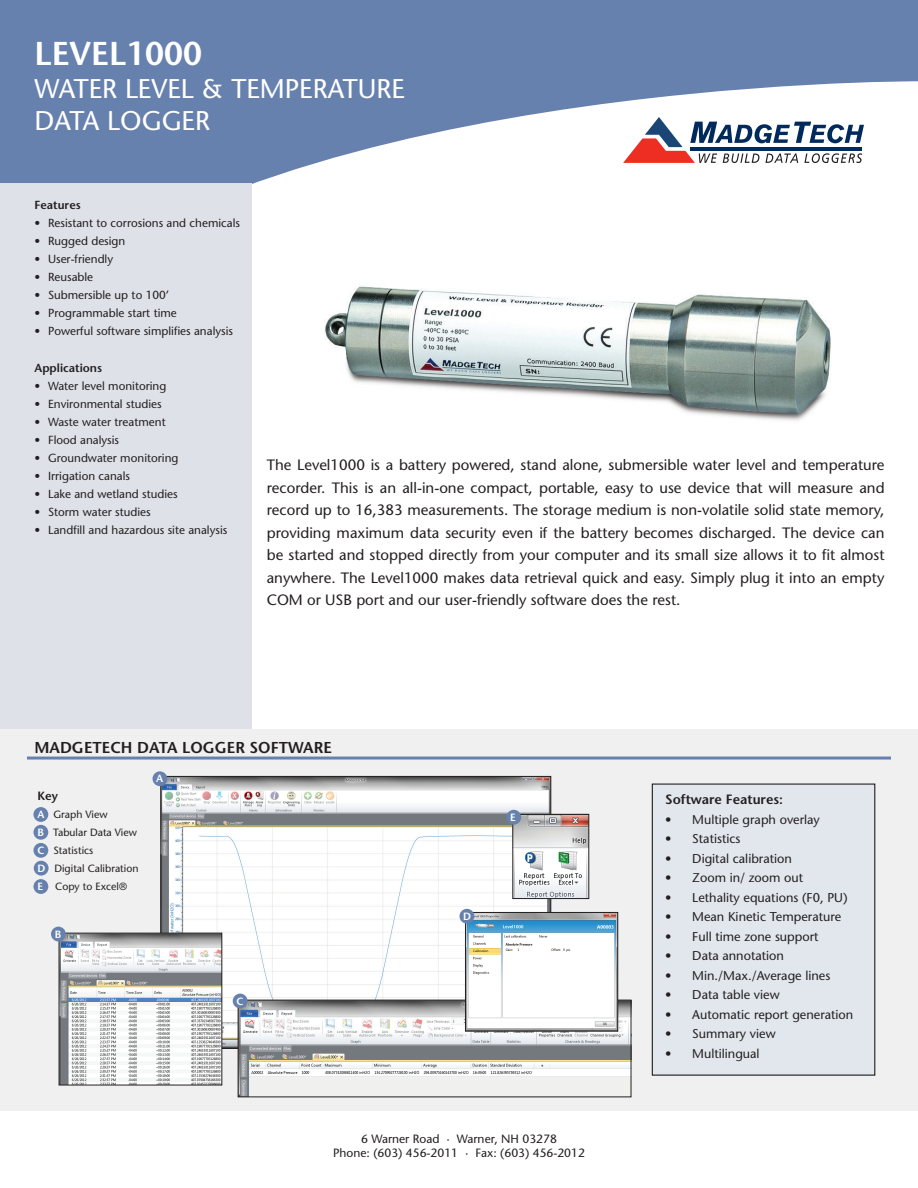
<style>
.page{position:relative;width:918px;height:1188px;background:#fff}
.page>*{position:absolute;margin:0;border:0;box-sizing:border-box;transform-origin:0 0}
.t1{font:600 33px "Stone Sans";color:#fff}
.t2{font:27px/32.4px "Stone Sans";color:#fff}
.t3{font:600 15.75px "Stone Sans";color:#231f20}
.t4{font:15px/22.5px "Stone Sans";color:#231f20;text-align:justify}
.t5{font:600 13.5px "Stone Sans";color:#231f20}
.t6{font:12.75px "Stone Sans";color:#231f20}
.t7{font:12px/14.4px "Stone Sans";color:#231f20;text-align:center}
.t8{font:600 12px "Stone Sans";color:#231f20}
.t9{font:11.7px "Stone Sans";color:#231f20}
.t10{font:600 11.7px "Stone Sans";color:#231f20}
.t11{font:10.5px/18px "Stone Sans";color:#231f20}
.t12{font:600 10.5px "Stone Sans";color:#fff}
.s1{font-weight:600;color:#fff}
</style>
<div class="page">
<svg style="left:0;top:0;width:918px;height:184px;fill:#6681ad"></svg>
<div style="left:0;top:184px;width:252px;height:572px;background:#dfe1e9"></div>
<svg style="left:623px;top:117px;width:241px;height:46px"></svg>
<hr style="left:690px;top:147px;width:172px;height:4px;background:#00295c">
<div style="left:0;top:729px;width:918px;height:381px;background:#f0f0f0"></div>
<hr style="left:27px;top:757px;width:864px;height:3px;background:#6681ad">
<div style="left:33px;top:879px;width:15px;height:15px;background:#6681ad;border-radius:50%"></div>
<div style="left:652px;top:784px;width:223px;height:291px;background:#e2e7ee"></div>
<div style="left:652px;top:784px;width:223px;height:292px;border:1px solid #231f20"></div>
<div style="left:33px;top:807px;width:15px;height:15px;background:#6681ad;border-radius:50%"></div>
<div style="left:33px;top:825px;width:15px;height:15px;background:#6681ad;border-radius:50%"></div>
<div style="left:33px;top:843px;width:15px;height:15px;background:#6681ad;border-radius:50%"></div>
<div style="left:34px;top:861px;width:15px;height:15px;background:#6681ad;border-radius:50%"></div>
<img style="left:163px;top:778px;width:386px;height:269px">
<img style="left:61px;top:935px;width:159px;height:148px">
<div style="left:59px;top:933px;width:163px;height:152px;border:1px solid #231f20"></div>
<img style="left:240px;top:1002px;width:389px;height:93px">
<div style="left:238px;top:1000px;width:393px;height:97px;border:1px solid #231f20"></div>
<img style="left:467px;top:914px;width:149px;height:116px">
<div style="left:465px;top:912px;width:153px;height:120px;border:1px solid #231f20"></div>
<img style="left:514px;top:816px;width:73px;height:81px">
<div style="left:512px;top:814px;width:77px;height:85px;border:1px solid #231f20"></div>
<div style="left:459px;top:909px;width:15px;height:15px;background:#6681ad;border-radius:50%"></div>
<div style="left:233px;top:994px;width:15px;height:14px;background:#6681ad;border-radius:50%"></div>
<div style="left:51px;top:927px;width:15px;height:14px;background:#6681ad;border-radius:50%"></div>
<div style="left:506px;top:810px;width:15px;height:15px;background:#6681ad;border-radius:50%"></div>
<div style="left:153px;top:771px;width:14px;height:15px;background:#6681ad;border-radius:50%"></div>
<img style="left:325px;top:286px;width:506px;height:135px">
<h1 class="t1" style="left:35px;top:34px;width:169px">LEVEL1000</h1>
<h2 class="t2" style="left:35px;top:72px;width:372px">WATER LEVEL &amp; TEMPERATURE<br>DATA LOGGER</h2>
<p class="t10" style="left:35px;top:198px;width:48px">Features</p>
<p class="t9" style="left:35px;top:216px;width:207px">• Resistant to corrosions and chemicals</p>
<p class="t9" style="left:35px;top:234px;width:92px">• Rugged design</p>
<p class="t9" style="left:35px;top:252px;width:80px">• User-friendly</p>
<p class="t9" style="left:35px;top:270px;width:60px">• Reusable</p>
<p class="t9" style="left:35px;top:288px;width:136px">• Submersible up to 100’</p>
<p class="t9" style="left:35px;top:306px;width:144px">• Programmable start time</p>
<p class="t9" style="left:35px;top:324px;width:200px">• Powerful software simplifies analysis</p>
<p class="t10" style="left:35px;top:361px;width:69px">Applications</p>
<p class="t9" style="left:35px;top:379px;width:133px">• Water level monitoring</p>
<p class="t9" style="left:35px;top:397px;width:129px">• Environmental studies</p>
<p class="t9" style="left:35px;top:415px;width:133px">• Waste water treatment</p>
<p class="t9" style="left:35px;top:433px;width:86px">• Flood analysis</p>
<p class="t9" style="left:35px;top:451px;width:145px">• Groundwater monitoring</p>
<p class="t9" style="left:35px;top:469px;width:97px">• Irrigation canals</p>
<p class="t9" style="left:35px;top:487px;width:145px">• Lake and wetland studies</p>
<p class="t9" style="left:35px;top:505px;width:118px">• Storm water studies</p>
<p class="t9" style="left:35px;top:523px;width:194px">• Landfill and hazardous site analysis</p>
<p class="t4" style="left:267px;top:454px;width:619px">The Level1000 is a battery powered, stand alone, submersible water level and temperature recorder. This is an all-in-one compact, portable, easy to use device that will measure and record up to 16,383 measurements. The storage medium is non-volatile solid state memory, providing maximum data security even if the battery becomes discharged. The device can be started and stopped directly from your computer and its small size allows it to fit almost anywhere. The Level1000 makes data retrieval quick and easy. Simply plug it into an empty COM or USB port and our user-friendly software does the rest.</p>
<p class="t3" style="left:34px;top:738px;width:299px">MADGETECH DATA LOGGER SOFTWARE</p>
<p class="t8" style="left:37px;top:789px;width:22px">Key</p>
<p class="t11" style="left:37px;top:805px;width:103px"><span class="s1">A</span> Graph View<br><span class="s1">B</span> Tabular Data View<br><span class="s1">C</span> Statistics<br><span class="s1">D</span> Digital Calibration<br><span class="s1">E</span> Copy to Excel®</p>
<p class="t12" style="left:156px;top:773px;width:9px">A</p>
<p class="t12" style="left:55px;top:928px;width:8px">B</p>
<p class="t12" style="left:237px;top:995px;width:9px">C</p>
<p class="t12" style="left:463px;top:910px;width:9px">D</p>
<p class="t12" style="left:510px;top:811px;width:7px">E</p>
<p class="t7" style="left:333px;top:1132px;width:253px">6 Warner Road · Warner, NH 03278<br>Phone: (603) 456-2011 · Fax: (603) 456-2012</p>
<p class="t5" style="left:665px;top:792px;width:119px">Software Features:</p>
<p class="t6" style="left:665px;top:812px;width:156px">• Multiple graph overlay</p>
<p class="t6" style="left:665px;top:831px;width:77px">• Statistics</p>
<p class="t6" style="left:665px;top:851px;width:128px">• Digital calibration</p>
<p class="t6" style="left:665px;top:870px;width:139px">• Zoom in/ zoom out</p>
<p class="t6" style="left:665px;top:890px;width:184px">• Lethality equations (F0, PU)</p>
<p class="t6" style="left:665px;top:909px;width:178px">• Mean Kinetic Temperature</p>
<p class="t6" style="left:665px;top:929px;width:155px">• Full time zone support</p>
<p class="t6" style="left:665px;top:948px;width:120px">• Data annotation</p>
<p class="t6" style="left:665px;top:968px;width:167px">• Min./Max./Average lines</p>
<p class="t6" style="left:665px;top:987px;width:116px">• Data table view</p>
<p class="t6" style="left:665px;top:1007px;width:190px">• Automatic report generation</p>
<p class="t6" style="left:665px;top:1026px;width:112px">• Summary view</p>
<p class="t6" style="left:665px;top:1046px;width:96px">• Multilingual</p>
</div>
